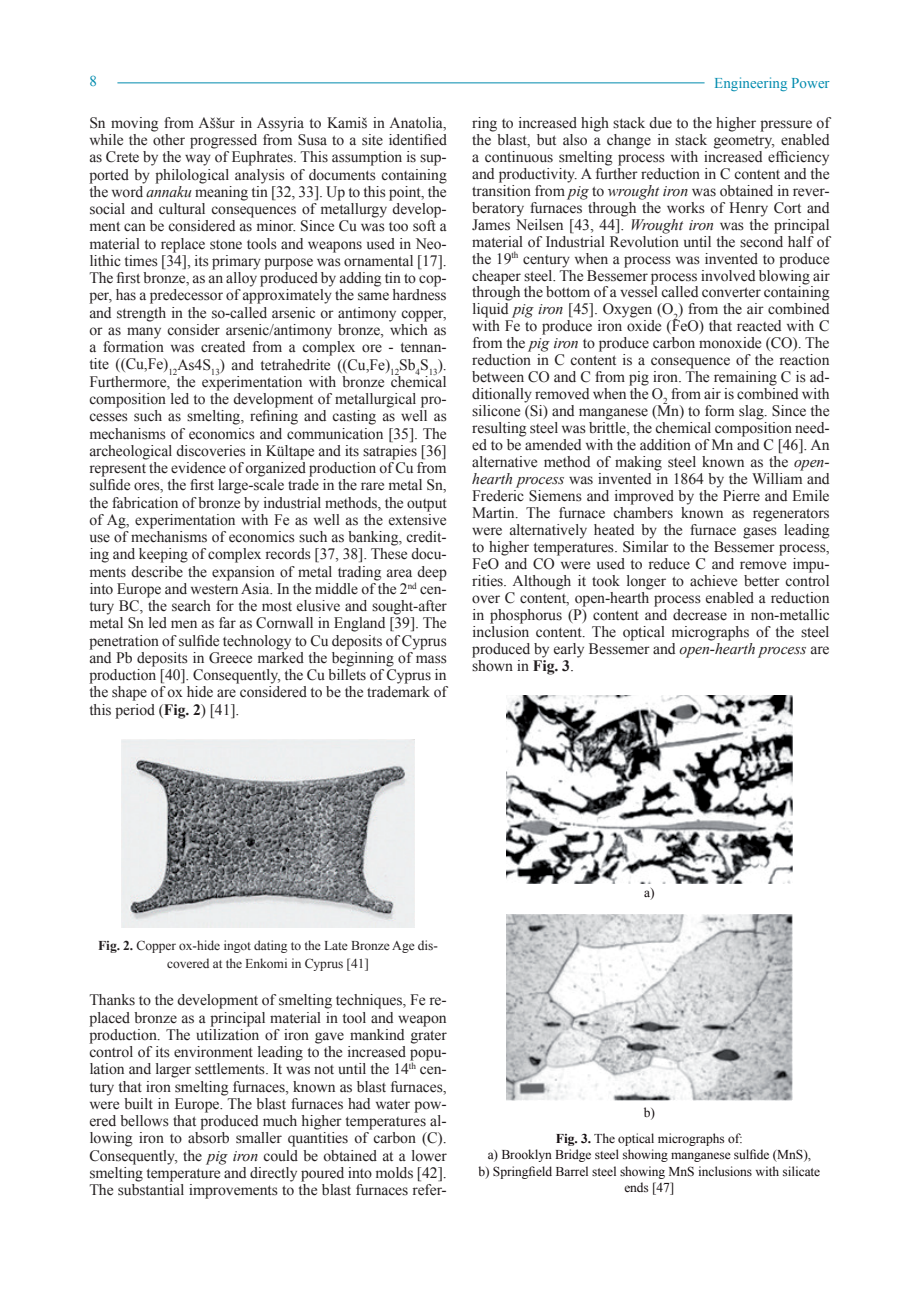
<style>
.page{position:relative;width:919px;height:1289px;background:#fff}
.page>*{position:absolute;margin:0;border:0;box-sizing:border-box;transform-origin:0 0}
.t1{font:15.75px/17.2px "Times New Roman";letter-spacing:-.005em;color:#231f20;text-align:justify}
.t2{font:15px "Times New Roman";color:#008bae}
.t3{font:13.5px/16.2px "Times New Roman";letter-spacing:-.005em;color:#140d0f;text-align:center}
.t4{font:13.5px/17.2px "Times New Roman";letter-spacing:-.005em;color:#231f20;text-align:center}
.s1{font-style:italic}
.s2{font-weight:700}
</style>
<div class="page">
<hr style="left:117px;top:82px;width:587px;height:1px;background:#008bae">
<img style="left:121px;top:739px;width:294px;height:189px">
<img style="left:507px;top:914px;width:285px;height:186px">
<img style="left:507px;top:695px;width:285px;height:188px">
<p class="t2" style="left:89px;top:71px;width:9px">8</p>
<p class="t2" style="left:714px;top:73px;width:117px">Engineering Power</p>
<p class="t1" style="left:89px;top:114px;width:359px">Sn moving from Aššur in Assyria to Kamiš in Anatolia, while the other progressed from Susa to a site identified as Crete by the way of Euphrates. This assumption is sup&shy;ported by philological analysis of documents containing the word <span class="s1">annaku</span> meaning tin [32, 33]. Up to this point, the social and cultural consequences of metallurgy develop&shy;ment can be considered as minor. Since Cu was too soft a material to replace stone tools and weapons used in Neo&shy;lithic times [34], its primary purpose was ornamental [17].<br>The first bronze, as an alloy produced by adding tin to cop&shy;per, has a predecessor of approximately the same hardness and strength in the so-called arsenic or antimony copper, or as many consider arsenic/antimony bronze, which as a formation was created from a complex ore - tennan&shy;tite ((Cu,Fe)<sub>12</sub>As4S<sub>13</sub>) and tetrahedrite ((Cu,Fe)<sub>12</sub>Sb<sub>4</sub>S<sub>13</sub>).<br>Furthermore, the experimentation with bronze chemical composition led to the development of metallurgical pro&shy;cesses such as smelting, refining and casting as well as mechanisms of economics and communication [35]. The archeological discoveries in Kültape and its satrapies [36] represent the evidence of organized production of Cu from sulfide ores, the first large-scale trade in the rare metal Sn, the fabrication of bronze by industrial methods, the output of Ag, experimentation with Fe as well as the extensive use of mechanisms of economics such as banking, credit&shy;ing and keeping of complex records [37, 38]. These docu&shy;ments describe the expansion of metal trading area deep into Europe and western Asia. In the middle of the 2<sup>nd</sup> cen&shy;tury BC, the search for the most elusive and sought-after metal Sn led men as far as Cornwall in England [39]. The penetration of sulfide technology to Cu deposits of Cyprus and Pb deposits in Greece marked the beginning of mass production [40]. Consequently, the Cu billets of Cyprus in the shape of ox hide are considered to be the trademark of this period (<span class="s2">Fig. 2</span>) [41].</p>
<p class="t1" style="left:472px;top:114px;width:359px">ring to increased high stack due to the higher pressure of the blast, but also a change in stack geometry, enabled a continuous smelting process with increased efficiency and productivity. A further reduction in C content and the transition from <span class="s1">pig</span> to <span class="s1">wrought iron</span> was obtained in rever&shy;beratory furnaces through the works of Henry Cort and James Neilsen [43, 44]. <span class="s1">Wrought iron</span> was the principal material of Industrial Revolution until the second half of the 19<sup>th</sup> century when a process was invented to produce cheaper steel. The Bessemer process involved blowing air through the bottom of a vessel called converter containing liquid <span class="s1">pig iron</span> [45]. Oxygen (O<sub>2</sub>) from the air combined with Fe to produce iron oxide (FeO) that reacted with C from the <span class="s1">pig iron</span> to produce carbon monoxide (CO). The reduction in C content is a consequence of the reaction between CO and C from pig iron. The remaining C is ad&shy;ditionally removed when the O<sub>2</sub> from air is combined with silicone (Si) and manganese (Mn) to form slag. Since the resulting steel was brittle, the chemical composition need&shy;ed to be amended with the addition of Mn and C [46]. An alternative method of making steel known as the <span class="s1">open&shy;hearth process</span> was invented in 1864 by the William and Frederic Siemens and improved by the Pierre and Emile Martin. The furnace chambers known as regenerators were alternatively heated by the furnace gases leading to higher temperatures. Similar to the Bessemer process, FeO and CO were used to reduce C and remove impu&shy;rities. Although it took longer to achieve better control over C content, open-hearth process enabled a reduction in phosphorus (P) content and decrease in non-metallic inclusion content. The optical micrographs of the steel produced by early Bessemer and <span class="s1">open-hearth process</span> are shown in <span class="s2">Fig. 3</span>.</p>
<p class="t4" style="left:98px;top:936px;width:341px"><span class="s2">Fig. 2.</span> Copper ox-hide ingot dating to the Late Bronze Age dis&shy;covered at the Enkomi in Cyprus [41]</p>
<p class="t1" style="left:89px;top:991px;width:359px">Thanks to the development of smelting techniques, Fe re&shy;placed bronze as a principal material in tool and weapon production. The utilization of iron gave mankind grater control of its environment leading to the increased popu&shy;lation and larger settlements. It was not until the 14<sup>th</sup> cen&shy;tury that iron smelting furnaces, known as blast furnaces, were built in Europe. The blast furnaces had water pow&shy;ered bellows that produced much higher temperatures al&shy;lowing iron to absorb smaller quantities of carbon (C).<br>Consequently, the <span class="s1">pig iron</span> could be obtained at a lower smelting temperature and directly poured into molds [42].<br>The substantial improvements to the blast furnaces refer-</p>
<p class="t3" style="left:644px;top:884px;width:12px">a)</p>
<p class="t3" style="left:643px;top:1104px;width:13px">b)</p>
<p class="t3" style="left:478px;top:1130px;width:343px"><span class="s2">Fig. 3.</span> The optical micrographs of:<br>a) Brooklyn Bridge steel showing manganese sulfide (MnS),<br>b) Springfield Barrel steel showing MnS inclusions with silicate ends [47]</p>
</div>
